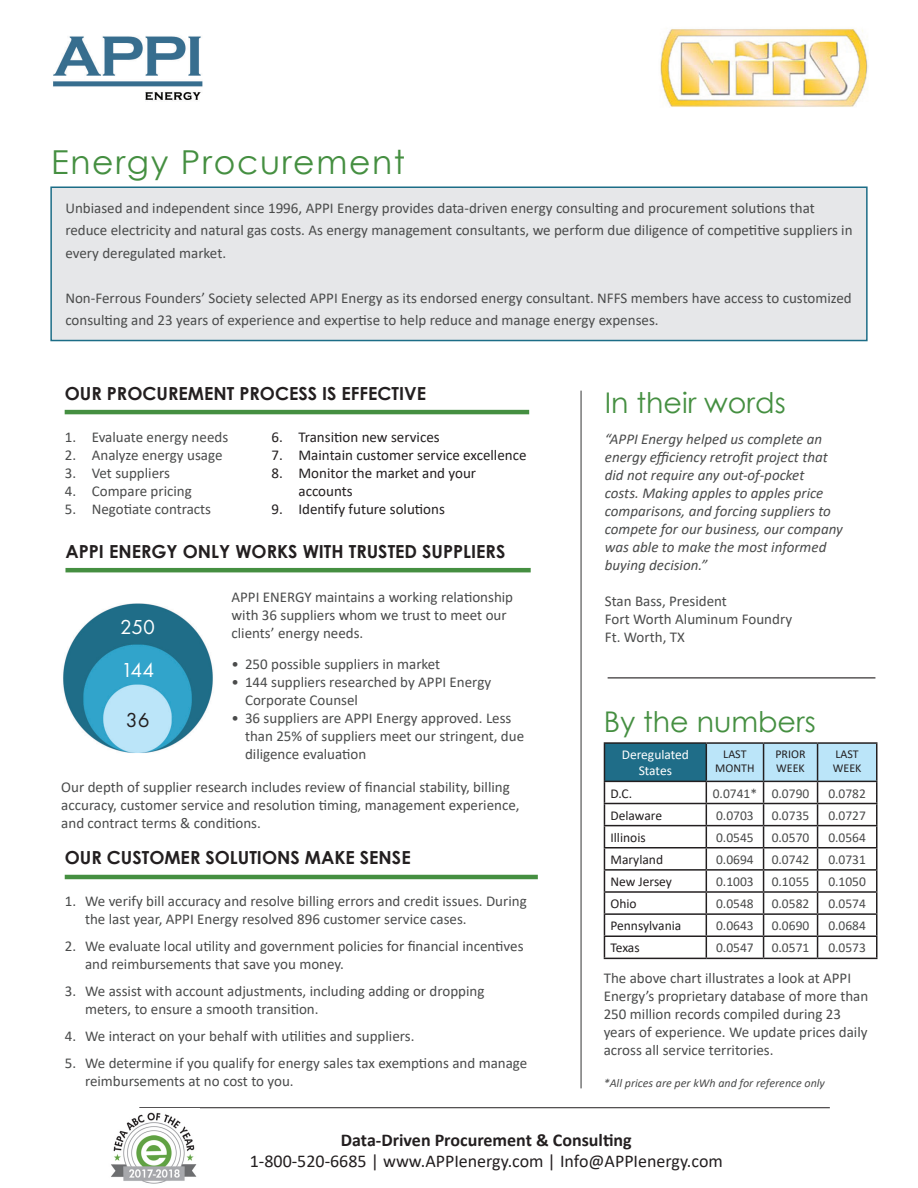
<style>
.page{position:relative;width:918px;height:1188px;background:#fff}
.page>*{position:absolute;margin:0;border:0;box-sizing:border-box;transform-origin:0 0}
.t1{font:33px "Century Gothic";letter-spacing:.05em;color:#458f41}
.t2{font:28.5px "Century Gothic";color:#458f41}
.t3{font:21px "Futura PT";letter-spacing:-.02em;color:#fff}
.t4{font:21px "Futura PT";color:#231f20}
.t5{font:700 18px "Century Gothic";color:#231f20}
.t6{font:18px "Calibri";color:#231f20}
.t7{font:700 18px "Calibri";color:#231f20}
.t8{font:15px/18px "Calibri";color:#4a4b4b}
.t9{font:italic 15px/18px "Calibri";color:#4a4b4b}
.t10{font:15px/18px "Calibri";color:#231f20}
.t11{font:13.5px "Calibri";color:#4a4b4b}
.t12{font:13.5px "Calibri";color:#231f20}
.t13{font:13.5px "Calibri";color:#fff}
.t14{font:italic 12px "Calibri";color:#4a4b4b}
.t15{font:12px/14.4px "Calibri";color:#231f20;text-align:center}
</style>
<div class="page">
<img style="left:50px;top:29px;width:828px;height:1080px">
<div style="left:51px;top:187px;width:816px;height:154px;background:#e6e7e9"></div>
<div style="left:50px;top:186px;width:818px;height:155px;border:2px solid #1c6d87"></div>
<hr style="left:580px;top:391px;width:2px;height:697px;background:#4a4b4b">
<hr style="left:608px;top:677px;width:267px;height:1px;background:#231f20">
<hr style="left:139px;top:1107px;width:691px;height:1px;background:#231f20">
<hr style="left:65px;top:410px;width:464px;height:4px;background:#458f41">
<hr style="left:65px;top:568px;width:466px;height:4px;background:#458f41">
<hr style="left:65px;top:875px;width:473px;height:4px;background:#458f41">
<div style="left:604px;top:743px;width:102px;height:38px;background:#1f6d88"></div>
<hr style="left:706px;top:742px;width:58px;height:2px;background:#231f20">
<hr style="left:764px;top:742px;width:54px;height:2px;background:#231f20">
<hr style="left:818px;top:742px;width:59px;height:2px;background:#231f20">
<hr style="left:876px;top:744px;width:2px;height:37px;background:#231f20">
<hr style="left:604px;top:781px;width:102px;height:1px;background:#231f20">
<hr style="left:876px;top:782px;width:2px;height:21px;background:#231f20">
<hr style="left:604px;top:803px;width:102px;height:1px;background:#231f20">
<hr style="left:876px;top:804px;width:2px;height:21px;background:#231f20">
<hr style="left:604px;top:825px;width:102px;height:1px;background:#231f20">
<hr style="left:876px;top:826px;width:2px;height:21px;background:#231f20">
<hr style="left:604px;top:847px;width:102px;height:2px;background:#231f20">
<hr style="left:876px;top:849px;width:2px;height:20px;background:#231f20">
<hr style="left:604px;top:869px;width:102px;height:2px;background:#231f20">
<hr style="left:876px;top:871px;width:2px;height:20px;background:#231f20">
<hr style="left:604px;top:891px;width:102px;height:2px;background:#231f20">
<hr style="left:876px;top:893px;width:2px;height:20px;background:#231f20">
<hr style="left:604px;top:913px;width:102px;height:2px;background:#231f20">
<hr style="left:876px;top:915px;width:2px;height:21px;background:#231f20">
<hr style="left:604px;top:936px;width:102px;height:1px;background:#231f20">
<svg style="left:604px;top:782px;width:1px;height:176px"></svg>
<svg style="left:706px;top:743px;width:171px;height:215px"></svg>
<hr style="left:876px;top:937px;width:2px;height:21px;background:#231f20">
<hr style="left:604px;top:958px;width:102px;height:1px;background:#231f20">
<hr style="left:706px;top:958px;width:58px;height:1px;background:#231f20">
<hr style="left:764px;top:958px;width:54px;height:1px;background:#231f20">
<hr style="left:818px;top:958px;width:59px;height:1px;background:#231f20">
<hr style="left:604px;top:742px;width:102px;height:2px;background:#231f20">
<hr style="left:604px;top:744px;width:1px;height:37px;background:#231f20">
<hr style="left:706px;top:744px;width:1px;height:37px;background:#231f20">
<img style="left:104px;top:1108px;width:96px;height:76px">
<p class="t1" style="left:51px;top:139px;width:355px">Energy Procurement</p>
<p class="t8" style="left:65px;top:196px;width:789px;line-height:22.5px">Unbiased and independent since 1996, APPI Energy provides data-driven energy consulting and procurement solutions that reduce electricity and natural gas costs. As energy management consultants, we perform due diligence of competitive suppliers in every deregulated market.</p>
<p class="t8" style="left:65px;top:286px;width:788px;line-height:22.5px">Non-Ferrous Founders’ Society selected APPI Energy as its endorsed energy consultant. NFFS members have access to customized consulting and 23 years of experience and expertise to help reduce and manage energy expenses.</p>
<p class="t5" style="left:65px;top:380px;width:363px">OUR PROCUREMENT PROCESS IS EFFECTIVE</p>
<p class="t8" style="left:65px;top:427px;width:165px">1. Evaluate energy needs</p>
<p class="t8" style="left:65px;top:445px;width:159px">2. Analyze energy usage</p>
<p class="t8" style="left:65px;top:463px;width:107px">3. Vet suppliers</p>
<p class="t8" style="left:65px;top:481px;width:129px">4. Compare pricing</p>
<p class="t8" style="left:65px;top:499px;width:148px">5. Negotiate contracts</p>
<p class="t10" style="left:272px;top:427px;width:170px">6. Transition new services</p>
<p class="t10" style="left:272px;top:445px;width:257px">7. Maintain customer service excellence</p>
<p class="t10" style="left:298px;top:463px;width:179px;text-indent:-27px">8. Monitor the market and your accounts</p>
<p class="t10" style="left:272px;top:499px;width:175px">9. Identify future solutions</p>
<p class="t5" style="left:65px;top:538px;width:441px">APPI ENERGY ONLY WORKS WITH TRUSTED SUPPLIERS</p>
<p class="t3" style="left:120px;top:615px;width:37px">250</p>
<p class="t3" style="left:121px;top:657px;width:35px">144</p>
<p class="t4" style="left:126px;top:707px;width:25px">36</p>
<p class="t8" style="left:232px;top:588px;width:283px">APPI ENERGY maintains a working relationship with 36 suppliers whom we trust to meet our clients’ energy needs.</p>
<p class="t8" style="left:232px;top:655px;width:210px">• 250 possible suppliers in market</p>
<p class="t8" style="left:245px;top:673px;width:248px;text-indent:-14px">• 144 suppliers researched by APPI Energy<br>Corporate Counsel</p>
<p class="t8" style="left:245px;top:709px;width:281px;text-indent:-14px">• 36 suppliers are APPI Energy approved. Less than 25% of suppliers meet our stringent, due diligence evaluation</p>
<p class="t8" style="left:61px;top:777px;width:460px">Our depth of supplier research includes review of financial stability, billing accuracy, customer service and resolution timing, management experience, and contract terms &amp; conditions.</p>
<p class="t5" style="left:65px;top:844px;width:347px">OUR CUSTOMER SOLUTIONS MAKE SENSE</p>
<p class="t8" style="left:85px;top:891px;width:443px;text-indent:-20px">1. We verify bill accuracy and resolve billing errors and credit issues. During the last year, APPI Energy resolved 896 customer service cases.</p>
<p class="t8" style="left:85px;top:936px;width:440px;text-indent:-20px">2. We evaluate local utility and government policies for financial incentives and reimbursements that save you money.</p>
<p class="t8" style="left:85px;top:981px;width:401px;text-indent:-20px">3. We assist with account adjustments, including adding or dropping meters, to ensure a smooth transition.</p>
<p class="t8" style="left:65px;top:1026px;width:351px">4. We interact on your behalf with utilities and suppliers.</p>
<p class="t8" style="left:85px;top:1053px;width:444px;text-indent:-20px">5. We determine if you qualify for energy sales tax exemptions and manage reimbursements at no cost to you.</p>
<p class="t2" style="left:605px;top:383px;width:182px">In their words</p>
<p class="t9" style="left:605px;top:429px;width:240px">“APPI Energy helped us complete an energy efficiency retrofit project that did not require any out-of-pocket<br>costs. Making apples to apples price comparisons, and forcing suppliers to compete for our business, our company was able to make the most informed buying decision.”</p>
<p class="t8" style="left:605px;top:591px;width:124px">Stan Bass, President</p>
<p class="t8" style="left:605px;top:609px;width:189px">Fort Worth Aluminum Foundry</p>
<p class="t8" style="left:605px;top:627px;width:82px">Ft. Worth, TX</p>
<p class="t2" style="left:604px;top:702px;width:214px">By the numbers</p>
<p class="t13" style="left:622px;top:745px;width:69px">Deregulated</p>
<p class="t13" style="left:639px;top:762px;width:35px">States</p>
<p class="t15" style="left:715px;top:747px;width:41px">LAST<br>MONTH</p>
<p class="t15" style="left:775px;top:747px;width:32px">PRIOR</p>
<p class="t15" style="left:776px;top:761px;width:30px">WEEK</p>
<p class="t15" style="left:836px;top:747px;width:25px">LAST</p>
<p class="t15" style="left:833px;top:761px;width:30px">WEEK</p>
<p class="t12" style="left:610px;top:784px;width:23px">D.C.</p>
<p class="t11" style="left:713px;top:784px;width:46px">0.0741*</p>
<p class="t11" style="left:772px;top:784px;width:39px">0.0790</p>
<p class="t11" style="left:828px;top:784px;width:39px">0.0782</p>
<p class="t12" style="left:610px;top:806px;width:53px">Delaware</p>
<p class="t11" style="left:716px;top:806px;width:39px">0.0703</p>
<p class="t11" style="left:772px;top:806px;width:39px">0.0735</p>
<p class="t11" style="left:828px;top:806px;width:39px">0.0727</p>
<p class="t12" style="left:610px;top:828px;width:37px">Illinois</p>
<p class="t11" style="left:716px;top:828px;width:39px">0.0545</p>
<p class="t11" style="left:772px;top:828px;width:39px">0.0570</p>
<p class="t11" style="left:828px;top:828px;width:39px">0.0564</p>
<p class="t12" style="left:610px;top:850px;width:54px">Maryland</p>
<p class="t11" style="left:716px;top:850px;width:39px">0.0694</p>
<p class="t11" style="left:772px;top:850px;width:39px">0.0742</p>
<p class="t11" style="left:828px;top:850px;width:39px">0.0731</p>
<p class="t12" style="left:610px;top:872px;width:63px">New Jersey</p>
<p class="t11" style="left:716px;top:872px;width:39px">0.1003</p>
<p class="t11" style="left:772px;top:872px;width:39px">0.1055</p>
<p class="t11" style="left:828px;top:872px;width:39px">0.1050</p>
<p class="t12" style="left:610px;top:894px;width:28px">Ohio</p>
<p class="t11" style="left:716px;top:894px;width:39px">0.0548</p>
<p class="t11" style="left:772px;top:894px;width:39px">0.0582</p>
<p class="t11" style="left:828px;top:894px;width:39px">0.0574</p>
<p class="t12" style="left:610px;top:916px;width:72px">Pennsylvania</p>
<p class="t11" style="left:716px;top:916px;width:39px">0.0643</p>
<p class="t11" style="left:772px;top:916px;width:39px">0.0690</p>
<p class="t11" style="left:828px;top:916px;width:39px">0.0684</p>
<p class="t12" style="left:610px;top:939px;width:31px">Texas</p>
<p class="t11" style="left:716px;top:939px;width:39px">0.0547</p>
<p class="t11" style="left:772px;top:939px;width:39px">0.0571</p>
<p class="t11" style="left:828px;top:939px;width:39px">0.0573</p>
<p class="t8" style="left:604px;top:969px;width:266px">The above chart illustrates a look at APPI Energy’s proprietary database of more than 250 million records compiled during 23 years of experience. We update prices daily across all service territories.</p>
<p class="t14" style="left:604px;top:1075px;width:223px">*All prices are per kWh and for reference only</p>
<p class="t7" style="left:341px;top:1127px;width:292px">Data-Driven Procurement &amp; Consulting</p>
<p class="t6" style="left:250px;top:1149px;width:475px">1-800-520-6685 | www.APPIenergy.com | Info@APPIenergy.com</p>
</div>
